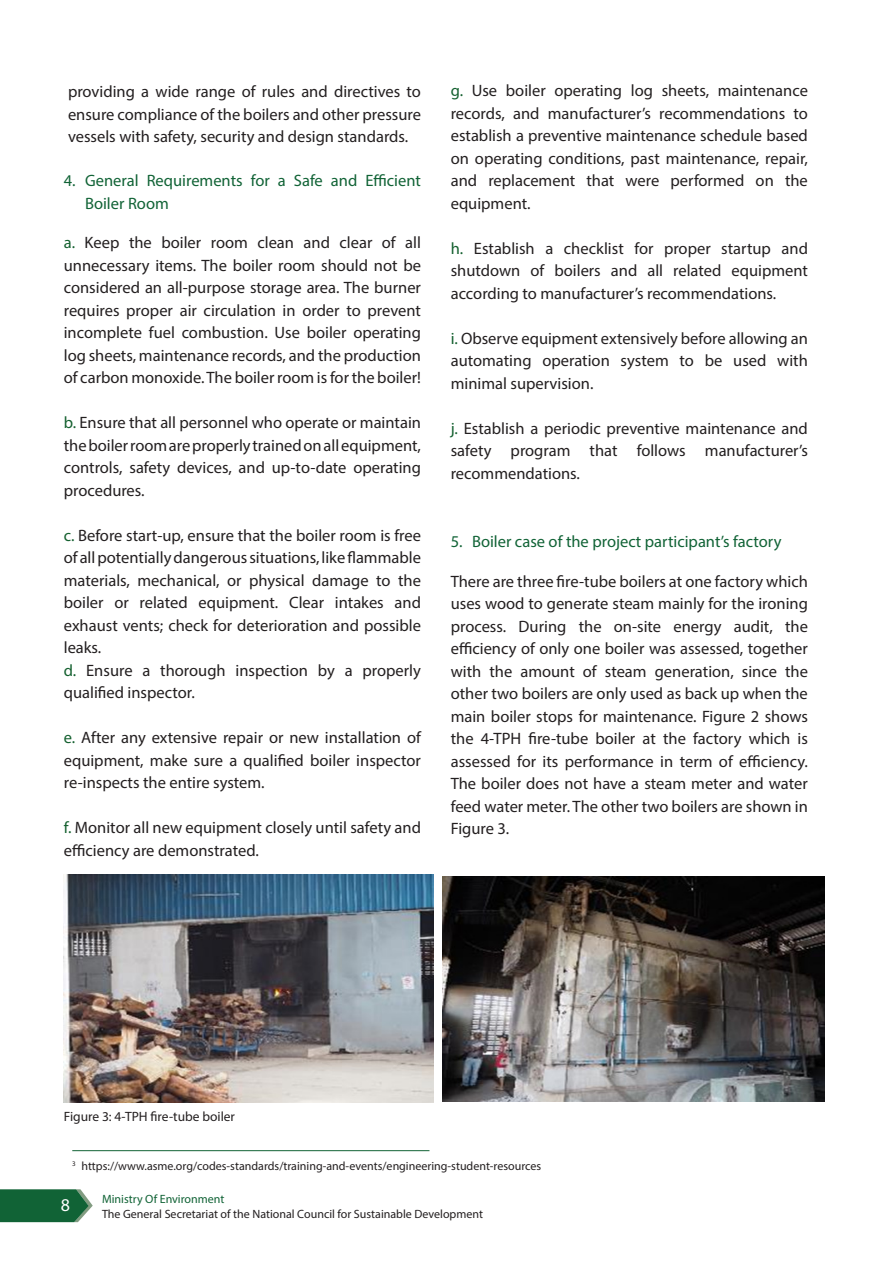
<style>
.page{position:relative;width:893px;height:1263px;background:#fff}
.page>*{position:absolute;margin:0;border:0;box-sizing:border-box;transform-origin:0 0}
.t1{font:18px "Myriad Pro";color:#fff}
.Body{font:16.5px/22.5px "Myriad Pro";color:#231f20;text-align:justify}
.Body-2{font:16.5px/22.5px "Myriad Pro";color:#116336}
.Body-3{font:13.5px "Myriad Pro";color:#231f20}
.Body-4{font:12px "Myriad Pro";color:#231f20}
.t2{font:12px "Myriad Pro";color:#116336}
.s1{color:#14602f}
</style>
<div class="page">
<hr style="left:72px;top:1150px;width:357px;height:1px;background:#116336">
<img style="left:64px;top:875px;width:370px;height:227px">
<img style="left:442px;top:876px;width:383px;height:225px">
<svg style="left:0;top:1189px;width:93px;height:33px;background:#2a724a"></svg>
<p class="Body" style="left:68px;top:80px;width:354px">providing a wide range of rules and directives to ensure compliance of the boilers and other pressure vessels with safety, security and design standards.</p>
<p class="Body-2" style="left:85px;top:169px;width:337px;text-indent:-21px">4. General Requirements for a Safe and Efficient<br>Boiler Room</p>
<p class="Body" style="left:64px;top:231px;width:359px"><span class="s1">a.</span> Keep the boiler room clean and clear of all unnecessary items. The boiler room should not be considered an all-purpose storage area. The burner requires proper air circulation in order to prevent incomplete fuel combustion. Use boiler operating log sheets, maintenance records, and the production of carbon monoxide. The boiler room is for the boiler!</p>
<p class="Body" style="left:64px;top:411px;width:359px"><span class="s1">b.</span> Ensure that all personnel who operate or maintain the boiler room are properly trained on all equipment, controls, safety devices, and up-to-date operating procedures.</p>
<p class="Body" style="left:64px;top:524px;width:359px"><span class="s1">c.</span> Before start-up, ensure that the boiler room is free of all potentially dangerous situations, like flammable materials, mechanical, or physical damage to the boiler or related equipment. Clear intakes and exhaust vents; check for deterioration and possible leaks.</p>
<p class="Body" style="left:64px;top:659px;width:359px"><span class="s1">d.</span> Ensure a thorough inspection by a properly qualified inspector.</p>
<p class="Body" style="left:64px;top:726px;width:359px"><span class="s1">e.</span> After any extensive repair or new installation of equipment, make sure a qualified boiler inspector re-inspects the entire system.</p>
<p class="Body" style="left:64px;top:816px;width:359px"><span class="s1">f.</span> Monitor all new equipment closely until safety and efficiency are demonstrated.</p>
<p class="Body" style="left:451px;top:79px;width:359px"><span class="s1">g.</span> Use boiler operating log sheets, maintenance records, and manufacturer’s recommendations to establish a preventive maintenance schedule based on operating conditions, past maintenance, repair, and replacement that were performed on the equipment.</p>
<p class="Body" style="left:451px;top:237px;width:359px"><span class="s1">h.</span> Establish a checklist for proper startup and shutdown of boilers and all related equipment according to manufacturer’s recommendations.</p>
<p class="Body" style="left:451px;top:327px;width:359px"><span class="s1">i.</span> Observe equipment extensively before allowing an automating operation system to be used with minimal supervision.</p>
<p class="Body" style="left:451px;top:417px;width:359px"><span class="s1">j.</span> Establish a periodic preventive maintenance and safety program that follows manufacturer’s recommendations.</p>
<p class="Body-2" style="left:451px;top:530px;width:332px">5. Boiler case of the project participant’s factory</p>
<p class="Body" style="left:451px;top:570px;width:359px">There are three fire-tube boilers at one factory which uses wood to generate steam mainly for the ironing process. During the on-site energy audit, the efficiency of only one boiler was assessed, together with the amount of steam generation, since the other two boilers are only used as back up when the main boiler stops for maintenance. Figure 2 shows the 4-TPH fire-tube boiler at the factory which is assessed for its performance in term of efficiency.<br>The boiler does not have a steam meter and water feed water meter. The other two boilers are shown in Figure 3.</p>
<p class="Body-3" style="left:64px;top:1108px;width:173px">Figure 3: 4-TPH fire-tube boiler</p>
<p class="Body-4" style="left:72px;top:1159px;width:470px"><sup>3</sup> https://www.asme.org/codes-standards/training-and-events/engineering-student-resources</p>
<p class="t1" style="left:61px;top:1194px;width:11px">8</p>
<p class="t2" style="left:102px;top:1191px;width:124px">Ministry Of Environment</p>
<p class="Body-4" style="left:102px;top:1206px;width:382px">The General Secretariat of the National Council for Sustainable Development</p>
</div>
